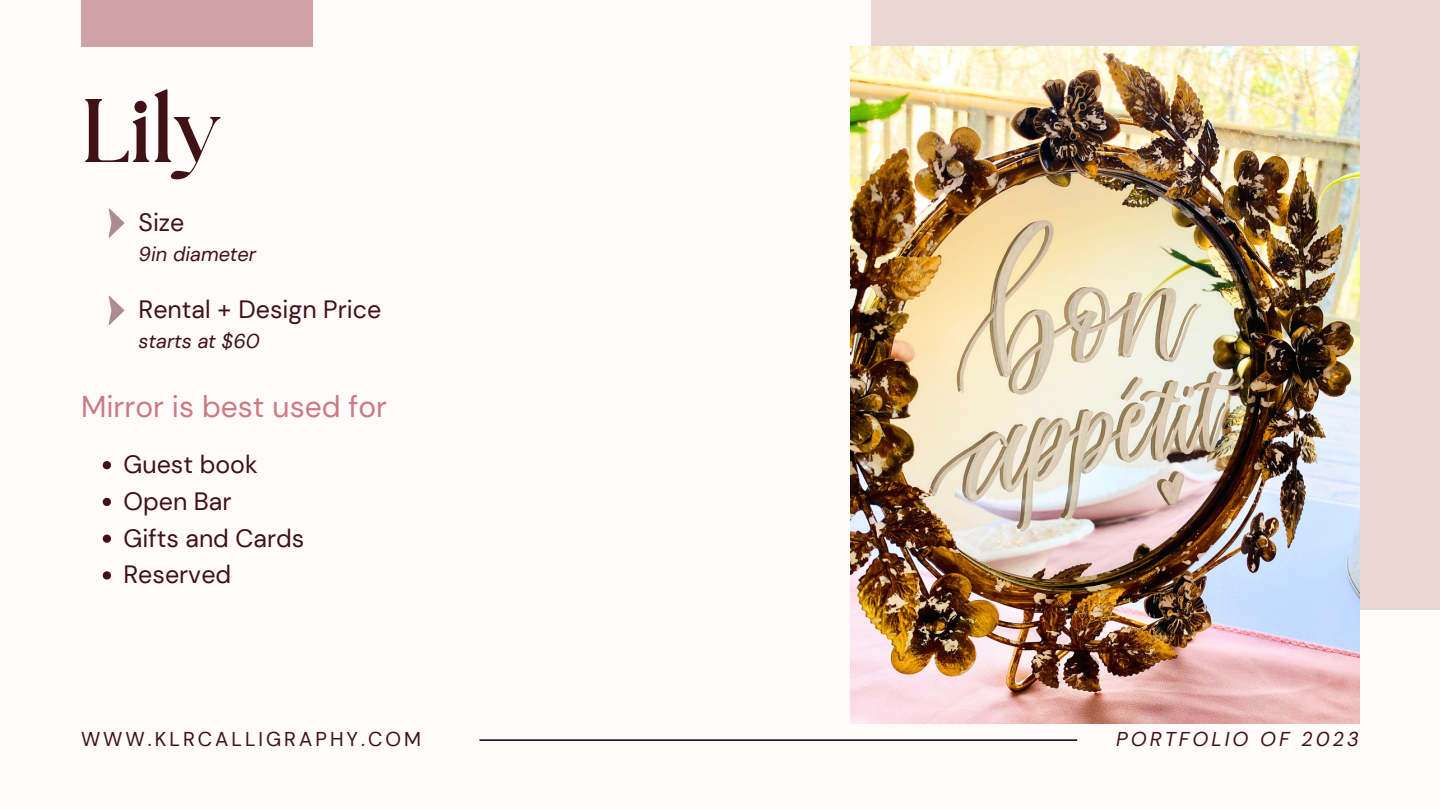
<style>
.page{position:relative;width:1440px;height:810px;background:#fffbfb}
.page>*{position:absolute;margin:0;border:0;box-sizing:border-box;transform-origin:0 0}
.t1{font:700 90px "The Seasons";color:#401116}
.t2{font:30px "DM Sans";color:#cd7983}
.t3{font:25px "DM Sans";color:#401116}
.t4{font:italic 20px "DM Sans";color:#401116}
.t5{font:20px "DM Sans";letter-spacing:.15em;color:#401116}
.t6{font:italic 20px "DM Sans";letter-spacing:.15em;color:#401116}
</style>
<div class="page">
<div style="left:871px;top:0;width:569px;height:609px;background:#e9d7d4"></div>
<div style="left:81px;top:0;width:231px;height:47px;background:#cfa2a8"></div>
<img style="left:851px;top:47px;width:508px;height:677px">
<svg style="left:109px;top:208px;width:15px;height:30px"></svg>
<svg style="left:109px;top:296px;width:15px;height:29px"></svg>
<svg style="left:103px;top:461px;width:8px;height:8px"></svg>
<svg style="left:103px;top:498px;width:8px;height:8px"></svg>
<svg style="left:103px;top:535px;width:8px;height:8px"></svg>
<svg style="left:103px;top:571px;width:8px;height:9px"></svg>
<hr style="left:479px;top:739px;width:598px;height:2px;background:#000">
<p class="t1" style="left:81px;top:90px;width:140px">Lily</p>
<p class="t3" style="left:139px;top:206px;width:47px">Size</p>
<p class="t4" style="left:139px;top:241px;width:119px">9in diameter</p>
<p class="t3" style="left:139px;top:293px;width:244px">Rental + Design Price</p>
<p class="t4" style="left:139px;top:328px;width:123px">starts at $60</p>
<p class="t2" style="left:81px;top:387px;width:308px">Mirror is best used for</p>
<p class="t3" style="left:123px;top:448px;width:136px">Guest book</p>
<p class="t3" style="left:123px;top:485px;width:110px">Open Bar</p>
<p class="t3" style="left:123px;top:522px;width:182px">Gifts and Cards</p>
<p class="t3" style="left:123px;top:558px;width:109px">Reserved</p>
<p class="t5" style="left:81px;top:726px;width:342px">WWW.KLRCALLIGRAPHY.COM</p>
<p class="t6" style="left:1116px;top:726px;width:244px">PORTFOLIO OF 2023</p>
</div>
